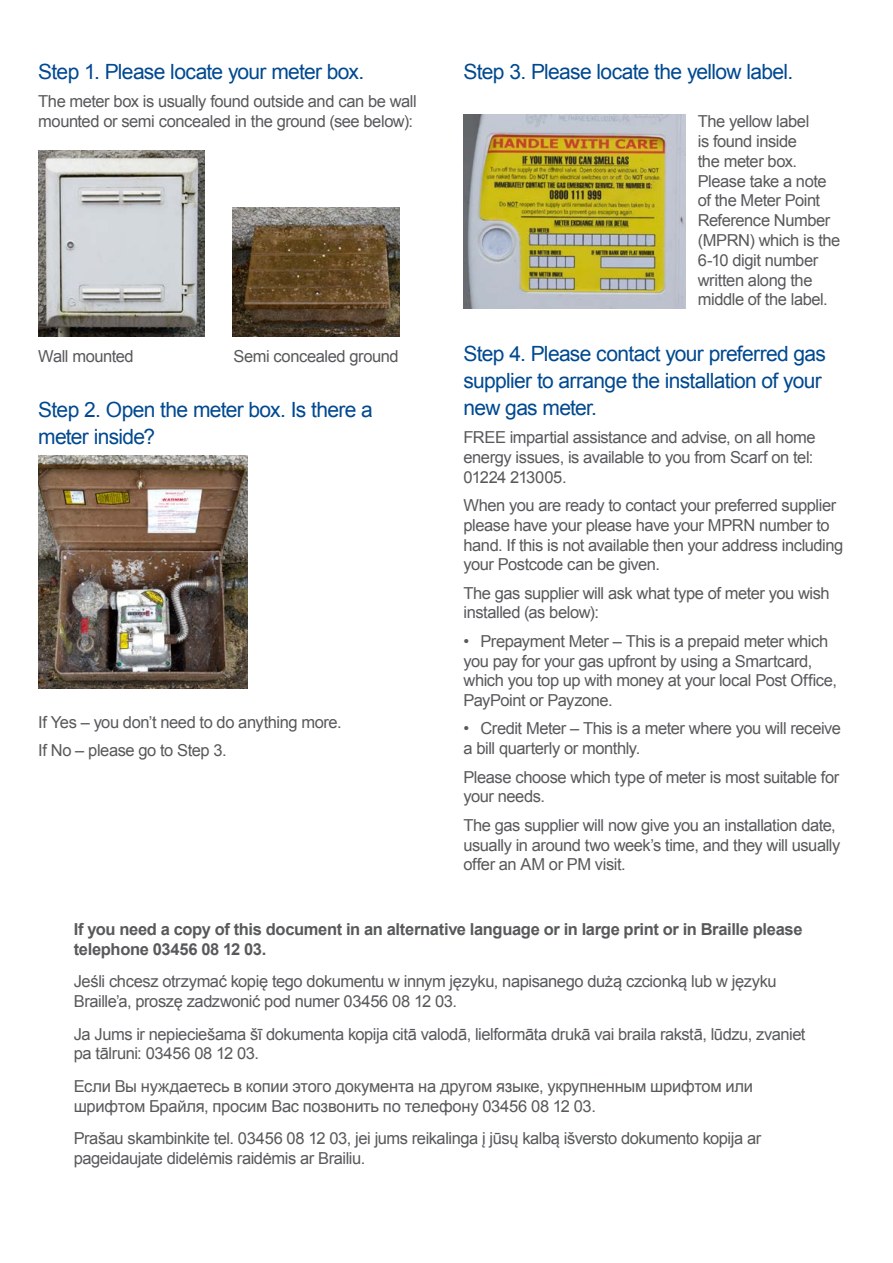
<style>
.page{position:relative;width:893px;height:1263px;background:#fff}
.page>*{position:absolute;margin:0;border:0;box-sizing:border-box;transform-origin:0 0}
.t1{font:21px/27px "Arial";letter-spacing:-.03em;color:#004990}
.Body_Text{font:16.5px/19.8px "Arial";letter-spacing:-.025em;color:#58595b}
.Body_Text-2{font:700 16.5px/19.8px "Arial";letter-spacing:-.02em;color:#58595b}
</style>
<div class="page">
<img style="left:38px;top:150px;width:167px;height:187px">
<img style="left:233px;top:208px;width:166px;height:129px">
<img style="left:463px;top:115px;width:222px;height:193px">
<img style="left:38px;top:455px;width:210px;height:234px">
<p class="t1" style="left:38px;top:58px;width:327px">Step 1. Please locate your meter box.</p>
<p class="Body_Text" style="left:38px;top:92px;width:380px">The meter box is usually found outside and can be wall mounted or semi concealed in the ground (see below):</p>
<p class="Body_Text" style="left:38px;top:347px;width:97px">Wall mounted</p>
<p class="Body_Text" style="left:233px;top:347px;width:167px">Semi concealed ground</p>
<p class="t1" style="left:38px;top:397px;width:336px">Step 2. Open the meter box. Is there a meter inside?</p>
<p class="Body_Text" style="left:38px;top:712px;width:305px">If Yes – you don’t need to do anything more.</p>
<p class="Body_Text" style="left:38px;top:740px;width:190px">If No – please go to Step 3.</p>
<p class="t1" style="left:463px;top:58px;width:331px">Step 3. Please locate the yellow label.</p>
<p class="Body_Text" style="left:698px;top:112px;width:144px">The yellow label<br>is found inside<br>the meter box.<br>Please take a note of the Meter Point<br>Reference Number (MPRN) which is the<br>6-10 digit number written along the middle of the label.</p>
<p class="t1" style="left:463px;top:340px;width:364px">Step 4. Please contact your preferred gas supplier to arrange the installation of your new gas meter.</p>
<p class="Body_Text" style="left:463px;top:427px;width:354px">FREE impartial assistance and advise, on all home energy issues, is available to you from Scarf on tel:<br>01224 213005.</p>
<p class="Body_Text" style="left:463px;top:495px;width:381px">When you are ready to contact your preferred supplier please have your please have your MPRN number to hand. If this is not available then your address including your Postcode can be given.</p>
<p class="Body_Text" style="left:463px;top:583px;width:368px">The gas supplier will ask what type of meter you wish installed (as below):</p>
<p class="Body_Text" style="left:463px;top:631px;width:375px">• Prepayment Meter – This is a prepaid meter which you pay for your gas upfront by using a Smartcard, which you top up with money at your local Post Office, PayPoint or Payzone.</p>
<p class="Body_Text" style="left:463px;top:719px;width:379px">• Credit Meter – This is a meter where you will receive a bill quarterly or monthly.</p>
<p class="Body_Text" style="left:463px;top:767px;width:377px">Please choose which type of meter is most suitable for your needs.</p>
<p class="Body_Text" style="left:463px;top:815px;width:378px">The gas supplier will now give you an installation date, usually in around two week’s time, and they will usually offer an AM or PM visit.</p>
<p class="Body_Text-2" style="left:74px;top:919px;width:730px">If you need a copy of this document in an alternative language or in large print or in Braille please telephone 03456 08 12 03.</p>
<p class="Body_Text" style="left:74px;top:972px;width:704px">Jeśli chcesz otrzymać kopię tego dokumentu w innym języku, napisanego dużą czcionką lub w języku<br>Braille’a, proszę zadzwonić pod numer 03456 08 12 03.</p>
<p class="Body_Text" style="left:74px;top:1024px;width:733px">Ja Jums ir nepieciešama šī dokumenta kopija citā valodā, lielformāta drukā vai braila rakstā, lūdzu, zvaniet pa tālruni: 03456 08 12 03.</p>
<p class="Body_Text" style="left:74px;top:1076px;width:681px">Если Вы нуждаетесь в копии этого документа на другом языке, укрупненным шрифтом или шрифтом Брайля, просим Вас позвонить по телефону 03456 08 12 03.</p>
<p class="Body_Text" style="left:74px;top:1129px;width:689px">Prašau skambinkite tel. 03456 08 12 03, jei jums reikalinga į jūsų kalbą išversto dokumento kopija ar pageidaujate didelėmis raidėmis ar Brailiu.</p>
</div>
